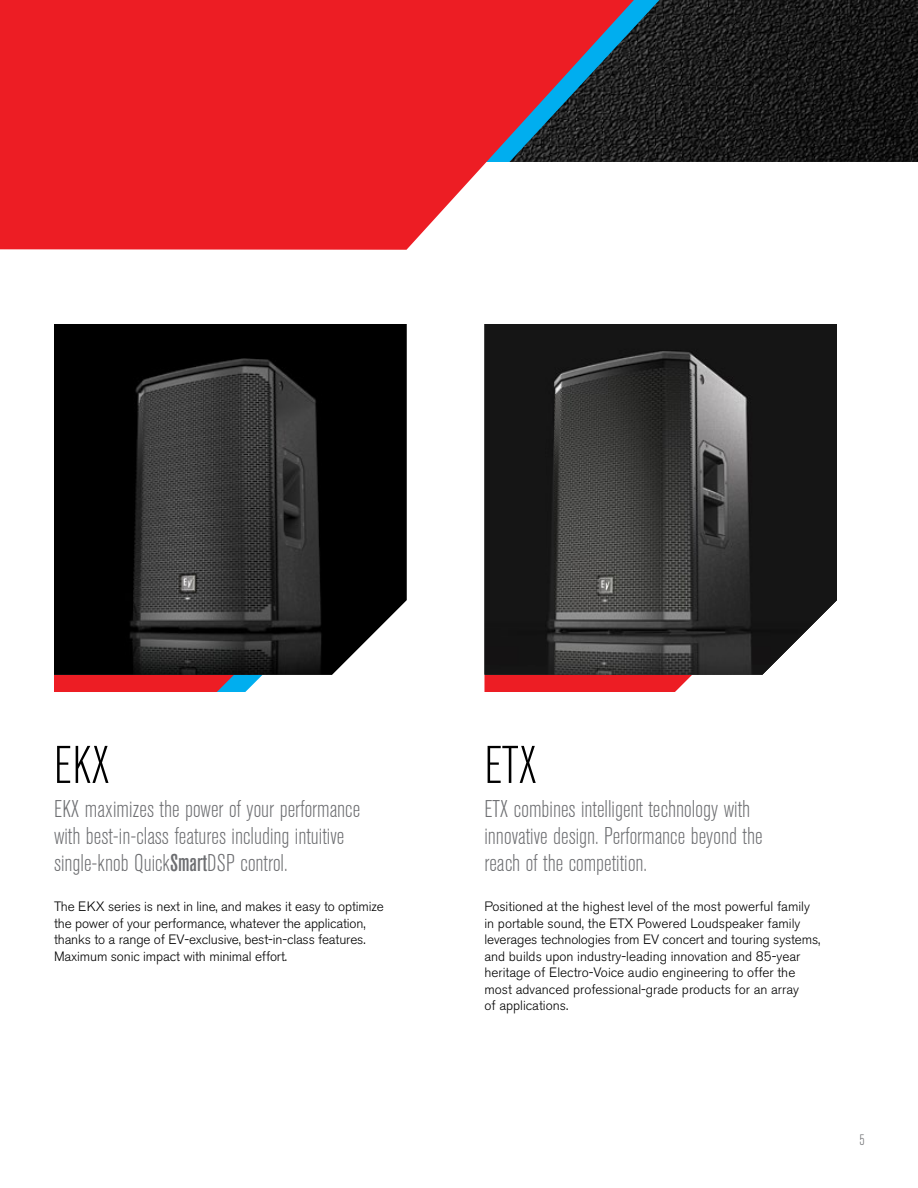
<style>
.page{position:relative;width:918px;height:1188px;background:#fff}
.page>*{position:absolute;margin:0;border:0;box-sizing:border-box;transform-origin:0 0}
.t1{font:300 condensed 52.5px "Akzidenz Grotesk BE";color:#000}
.t2{font:300 condensed 24px/27px "Akzidenz Grotesk BE";color:#6d6e71}
.t3{font:300 condensed 15px "Akzidenz Grotesk BE";color:#6d6e71}
.t4{font:300 13.5px/16.5px "Akzidenz Grotesk BE";color:#000}
.s1{font-weight:500}
</style>
<div class="page">
<div style="left:484px;top:675px;width:208px;height:17px;background:#ed1d24"></div>
<svg style="left:54px;top:675px;width:209px;height:17px;background:#cd3a49"></svg>
<img style="left:484px;top:324px;width:353px;height:351px">
<img style="left:54px;top:324px;width:353px;height:351px">
<img style="left:659px;top:0;width:259px;height:162px">
<svg style="left:634px;top:0;width:25px;height:162px;background:#1d2c32"></svg>
<svg style="left:0;top:0;width:634px;height:250px;background:#de383f"></svg>
<h1 class="t1" style="left:54px;top:737px;width:57px">EKX</h1>
<h2 class="t2" style="left:54px;top:796px;width:308px">EKX maximizes the power of your performance with best-in-class features including intuitive single-knob Quick<span class="s1">Smart</span>DSP control.</h2>
<p class="t4" style="left:54px;top:899px;width:331px">The EKX series is next in line, and makes it easy to optimize the power of your performance, whatever the application, thanks to a range of EV-exclusive, best-in-class features.<br>Maximum sonic impact with minimal effort.</p>
<h1 class="t1" style="left:484px;top:737px;width:54px">ETX</h1>
<h2 class="t2" style="left:484px;top:796px;width:280px">ETX combines intelligent technology with innovative design. Performance beyond the reach of the competition.</h2>
<p class="t4" style="left:484px;top:899px;width:337px">Positioned at the highest level of the most powerful family in portable sound, the ETX Powered Loudspeaker family leverages technologies from EV concert and touring systems, and builds upon industry-leading innovation and 85-year heritage of Electro-Voice audio engineering to offer the most advanced professional-grade products for an array<br>of applications.</p>
<p class="t3" style="left:859px;top:1132px;width:7px">5</p>
</div>
